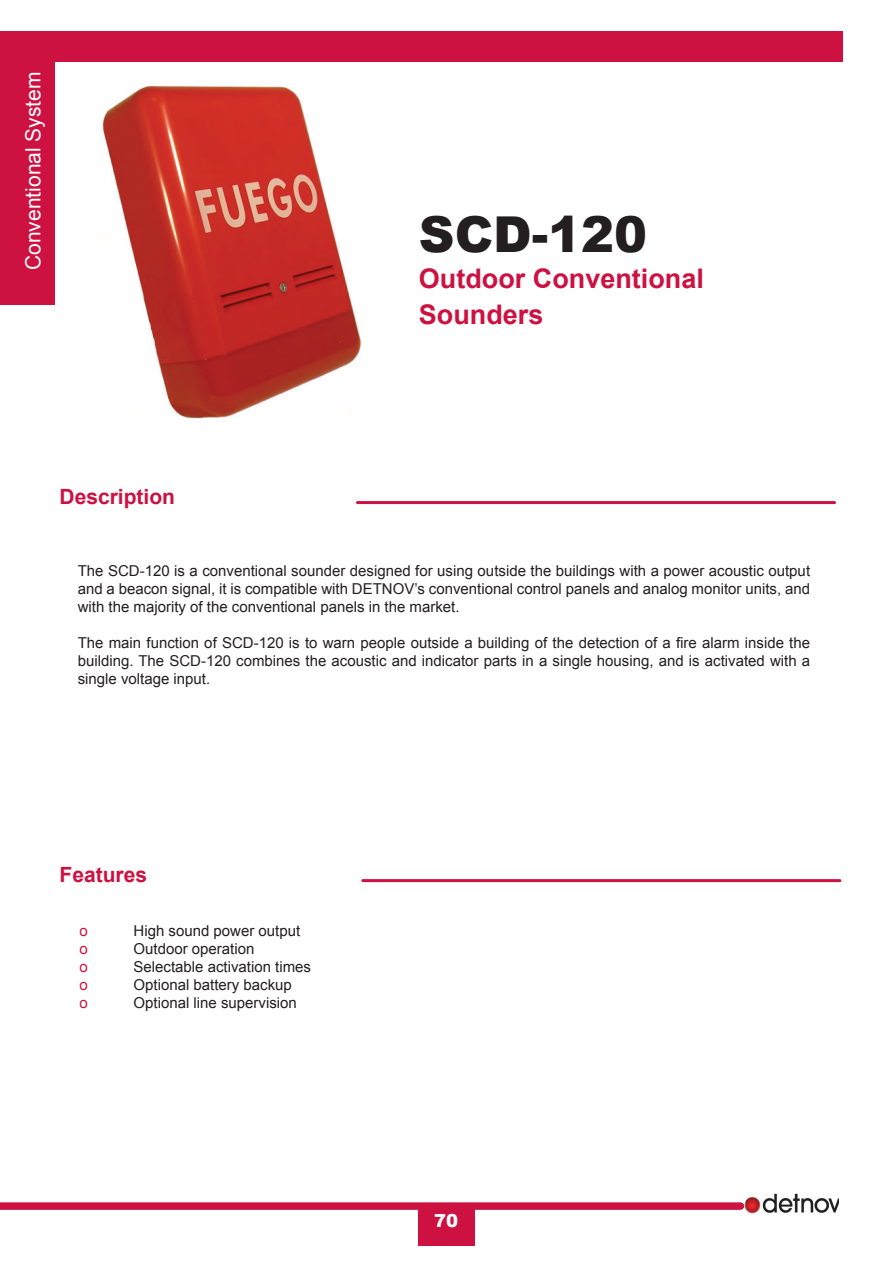
<style>
.page{position:relative;width:893px;height:1263px;background:#fff}
.page>*{position:absolute;margin:0;border:0;box-sizing:border-box;transform-origin:0 0}
.t1{font:900 49.5px "Arial";color:#231f20}
.t2{font:700 27px/36px "Arial";color:#cd1141}
.t3{font:700 21px "Arial";color:#cd1141}
.t4{font:21px "Arial";color:#fff}
.t5{font:900 18px "Arial";color:#fff}
.t6{font:15px/18px "Arial";color:#231f20;text-align:justify}
.t7{font:15px "Arial";color:#cd1141}
</style>
<div class="page">
<div style="left:50px;top:32px;width:793px;height:30px;background:#cd1141"></div>
<div style="left:0;top:32px;width:54px;height:273px;background:#cd1141"></div>
<div style="left:418px;top:1209px;width:56px;height:37px;background:#cd1141"></div>
<img style="left:744px;top:1193px;width:95px;height:21px">
<svg style="left:0;top:1202px;width:744px;height:8px;background:#cf1f4c"></svg>
<hr style="left:356px;top:501px;width:480px;height:3px;background:#cd1141;border-radius:2px">
<hr style="left:361px;top:879px;width:480px;height:3px;background:#cd1141;border-radius:2px">
<img style="left:102px;top:85px;width:259px;height:334px">
<h3 class="t4" style="left:19px;top:270px;width:200px;rotate:-90deg">Conventional System</h3>
<h1 class="t1" style="left:419px;top:198px;width:230px">SCD-120</h1>
<h2 class="t2" style="left:419px;top:261px;width:287px">Outdoor Conventional<br>Sounders</h2>
<h3 class="t3" style="left:60px;top:483px;width:117px">Description</h3>
<p class="t6" style="left:78px;top:562px;width:734px">The SCD-120 is a conventional sounder designed for using outside the buildings with a power acoustic output and a beacon signal, it is compatible with DETNOV’s conventional control panels and analog monitor units, and with the majority of the conventional panels in the market.</p>
<p class="t6" style="left:78px;top:634px;width:734px">The main function of SCD-120 is to warn people outside a building of the detection of a fire alarm inside the building. The SCD-120 combines the acoustic and indicator parts in a single housing, and is activated with a single voltage input.</p>
<h3 class="t3" style="left:60px;top:861px;width:89px">Features</h3>
<p class="t7" style="left:80px;top:921px;width:10px">o</p>
<p class="t6" style="left:134px;top:922px;width:168px">High sound power output</p>
<p class="t7" style="left:80px;top:939px;width:10px">o</p>
<p class="t6" style="left:134px;top:940px;width:122px">Outdoor operation</p>
<p class="t7" style="left:80px;top:957px;width:10px">o</p>
<p class="t6" style="left:134px;top:958px;width:179px">Selectable activation times</p>
<p class="t7" style="left:80px;top:975px;width:10px">o</p>
<p class="t6" style="left:134px;top:976px;width:160px">Optional battery backup</p>
<p class="t7" style="left:80px;top:993px;width:10px">o</p>
<p class="t6" style="left:134px;top:994px;width:165px">Optional line supervision</p>
<p class="t5" style="left:434px;top:1207px;width:26px">70</p>
</div>
